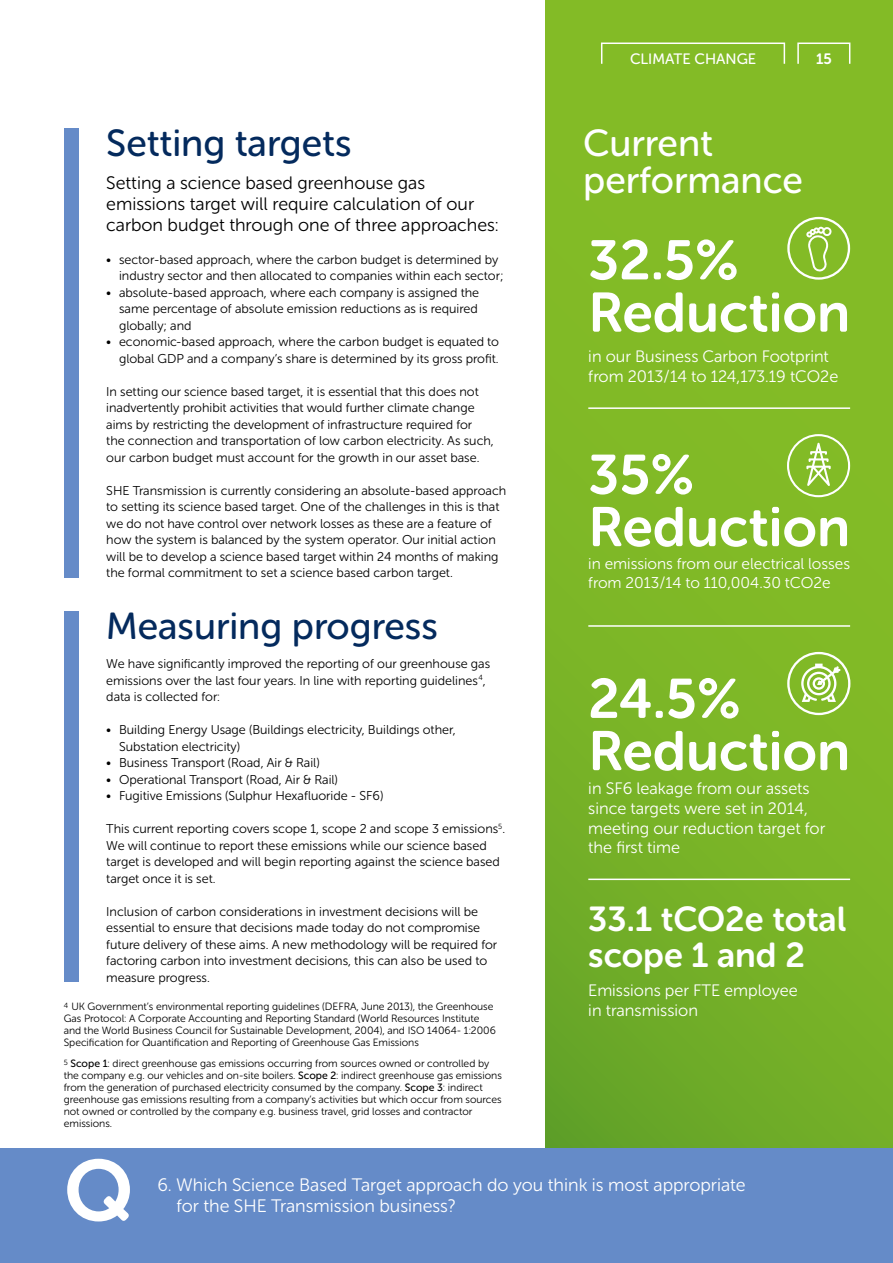
<style>
.page{position:relative;width:893px;height:1263px;background:#fff}
.page>*{position:absolute;margin:0;border:0;box-sizing:border-box;transform-origin:0 0}
.t1{font:85.5px "Museo Sans Rounded 700";color:#fff}
.t2{font:55.35px/52.3px "Museo Sans Rounded 700";color:#fff}
.t3{font:37.5px "Museo Sans Rounded 500";color:#042a5d}
.t4{font:37.5px/37.5px "Museo Sans Rounded 500";color:#fff}
.t5{font:34.5px/36px "Museo Sans Rounded 700";color:#fff}
.t6{font:18px/21px "Museo Sans Rounded 300";color:#000}
.t7{font:18px/21px "Museo Sans Rounded 300";color:#fff}
.t8{font:16.5px/19.8px "Museo Sans Rounded 300";color:#fff}
.t9{font:15.6px/18.8px "Museo Sans Rounded 300";color:#fff}
.t10{font:15px "Museo Sans Rounded 500";color:#fff}
.t11{font:15px "Museo Sans Rounded 700";color:#fff}
.t12{font:12.75px/16.5px "Museo Sans Rounded 300";color:#000}
.t13{font:10.5px/12px "Museo Sans Rounded 300";color:#000}
.s1{font-size:7.5px}
.s2{font-family:"Museo Sans Rounded 500"}
</style>
<div class="page">
<div style="left:546px;top:0;width:347px;height:1263px;background:linear-gradient(to bottom,#88bf26,#6fac28)"></div>
<svg style="left:787px;top:217px;width:63px;height:63px;background:#99c74e"></svg>
<hr style="left:588px;top:407px;width:262px;height:2px;background:#fff">
<hr style="left:588px;top:625px;width:262px;height:2px;background:#fff">
<hr style="left:588px;top:878px;width:262px;height:2px;background:#fff">
<svg style="left:787px;top:434px;width:63px;height:63px;background:#9ac850"></svg>
<svg style="left:787px;top:652px;width:63px;height:63px"></svg>
<div style="left:0;top:1148px;width:893px;height:115px;background:#658bc8"></div>
<svg style="left:600px;top:42px;width:251px;height:23px;background:#8dc037"></svg>
<div style="left:64px;top:128px;width:15px;height:449px;background:#658bc8"></div>
<div style="left:64px;top:611px;width:15px;height:371px;background:#658bc8"></div>
<h3 class="t3" style="left:106px;top:122px;width:247px">Setting targets</h3>
<h3 class="t6" style="left:106px;top:172px;width:394px">Setting a science based greenhouse gas emissions target will require calculation of our carbon budget through one of three approaches:</h3>
<p class="t12" style="left:119px;top:251px;width:386px;text-indent:-13px">• sector-based approach, where the carbon budget is determined by industry sector and then allocated to companies within each sector;</p>
<p class="t12" style="left:119px;top:284px;width:362px;text-align:justify;text-indent:-13px">• absolute-based approach, where each company is assigned the same percentage of absolute emission reductions as is required globally; and</p>
<p class="t12" style="left:106px;top:334px;width:394px;text-align:right">• economic-based approach, where the carbon budget is equated to global GDP and a company’s share is determined by its gross profit.</p>
<p class="t12" style="left:106px;top:383px;width:389px">In setting our science based target, it is essential that this does not inadvertently prohibit activities that would further climate change aims by restricting the development of infrastructure required for the connection and transportation of low carbon electricity. As such, our carbon budget must account for the growth in our asset base.</p>
<p class="t12" style="left:106px;top:482px;width:401px">SHE Transmission is currently considering an absolute-based approach to setting its science based target. One of the challenges in this is that we do not have control over network losses as these are a feature of how the system is balanced by the system operator. Our initial action will be to develop a science based target within 24 months of making the formal commitment to set a science based carbon target.</p>
<h3 class="t3" style="left:106px;top:606px;width:333px">Measuring progress</h3>
<p class="t12" style="left:106px;top:656px;width:385px">We have significantly improved the reporting of our greenhouse gas emissions over the last four years. In line with reporting guidelines <sup>4</sup>, data is collected for:</p>
<p class="t12" style="left:119px;top:722px;width:338px;text-indent:-13px">• Building Energy Usage (Buildings electricity, Buildings other,<br>Substation electricity)</p>
<p class="t12" style="left:106px;top:755px;width:215px">• Business Transport (Road, Air &amp; Rail)</p>
<p class="t12" style="left:106px;top:771px;width:233px">• Operational Transport (Road, Air &amp; Rail)</p>
<p class="t12" style="left:106px;top:788px;width:279px">• Fugitive Emissions (Sulphur Hexafluoride - SF6)</p>
<p class="t12" style="left:106px;top:821px;width:400px">This current reporting covers scope 1, scope 2 and scope 3 emissions<sup>5</sup>.<br>We will continue to report these emissions while our science based target is developed and will begin reporting against the science based target once it is set.</p>
<p class="t12" style="left:106px;top:903px;width:392px">Inclusion of carbon considerations in investment decisions will be essential to ensure that decisions made today do not compromise future delivery of these aims. A new methodology will be required for factoring carbon into investment decisions, this can also be used to measure progress.</p>
<p class="t13" style="left:64px;top:1000px;width:434px"><span class="s1">4</span> UK Government’s environmental reporting guidelines (DEFRA, June 2013), the Greenhouse Gas Protocol: A Corporate Accounting and Reporting Standard (World Resources Institute and the World Business Council for Sustainable Development, 2004), and ISO 14064- 1:2006<br>Specification for Quantification and Reporting of Greenhouse Gas Emissions</p>
<p class="t13" style="left:64px;top:1057px;width:440px"><span class="s1">5</span> <span class="s2">Scope 1</span>: direct greenhouse gas emissions occurring from sources owned or controlled by the company e.g. our vehicles and on-site boilers. <span class="s2">Scope 2</span>: indirect greenhouse gas emissions from the generation of purchased electricity consumed by the company. <span class="s2">Scope 3</span>: indirect greenhouse gas emissions resulting from a company’s activities but which occur from sources not owned or controlled by the company e.g. business travel, grid losses and contractor emissions.</p>
<p class="t10" style="left:630px;top:50px;width:128px">CLIMATE CHANGE</p>
<p class="t11" style="left:816px;top:50px;width:17px">15</p>
<h3 class="t4" style="left:583px;top:124px;width:221px">Current performance</h3>
<h2 class="t2" style="left:588px;top:234px;width:263px">32.5%<br>Reduction</h2>
<p class="t8" style="left:588px;top:347px;width:252px">in our Business Carbon Footprint from 2013/14 to 124,173.19 tCO2e</p>
<h2 class="t2" style="left:588px;top:449px;width:263px">35%<br>Reduction</h2>
<p class="t9" style="left:588px;top:555px;width:263px">in emissions from our electrical losses from 2013/14 to 110,004.30 tCO2e</p>
<h2 class="t2" style="left:588px;top:673px;width:263px">24.5%<br>Reduction</h2>
<p class="t8" style="left:588px;top:778px;width:238px">in SF6 leakage from our assets since targets were set in 2014, meeting our reduction target for the first time</p>
<h3 class="t5" style="left:588px;top:901px;width:259px">33.1 tCO2e total scope 1 and 2</h3>
<p class="t8" style="left:588px;top:981px;width:211px">Emissions per FTE employee in transmission</p>
<h1 class="t1" style="left:64px;top:1143px;width:71px">Q</h1>
<h3 class="t7" style="left:176px;top:1175px;width:571px;text-indent:-19px">6. Which Science Based Target approach do you think is most appropriate for the SHE Transmission business?</h3>
</div>
